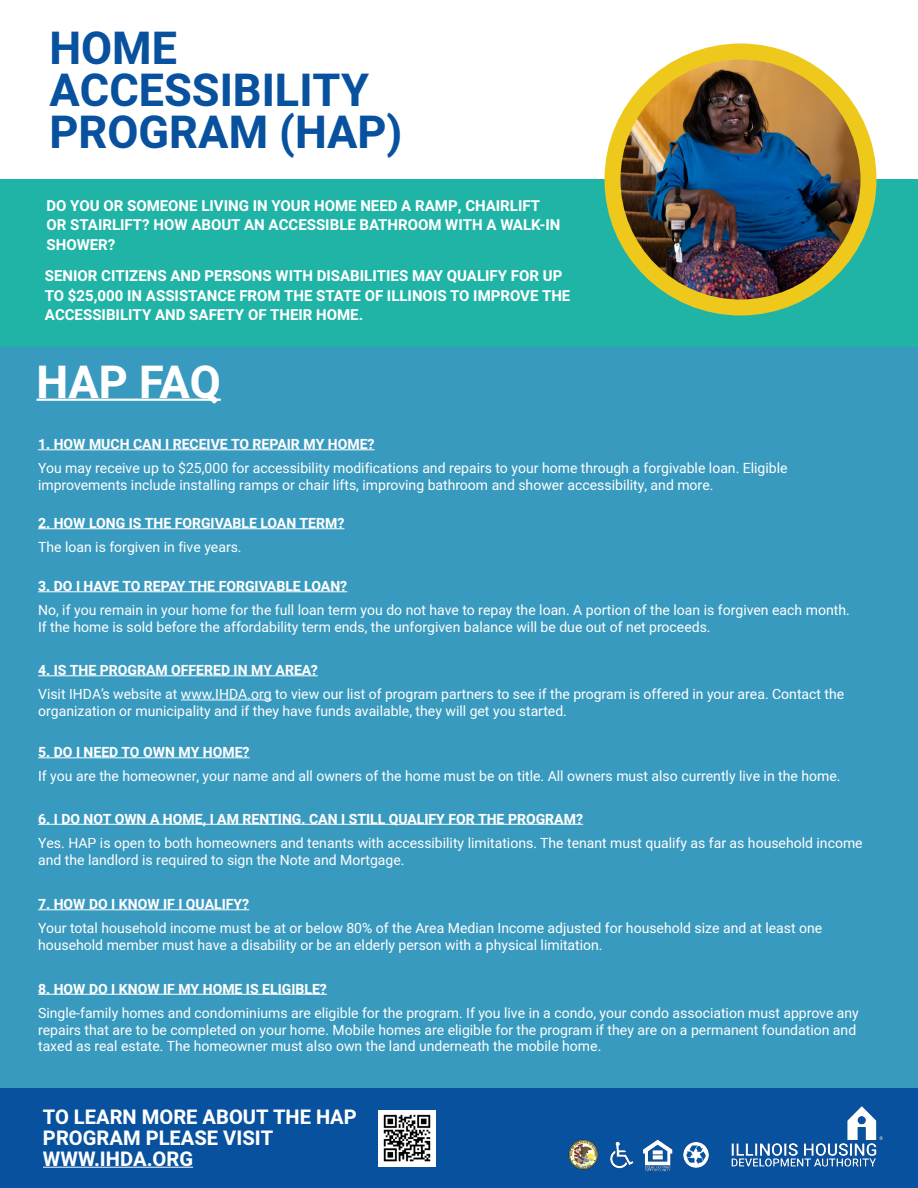
<style>
.page{position:relative;width:918px;height:1188px;background:#fff}
.page>*{position:absolute;margin:0;border:0;box-sizing:border-box;transform-origin:0 0}
.t1{font:700 45px/42px "Heebo";color:#08519e}
.t2{font:700 45px "Heebo";color:#fff}
.t3{font:700 20.1px/21px "Heebo";color:#fff}
.t4{font:700 15px/19.5px "Heebo";color:#fff}
.t5{font:13.95px/16.8px "Heebo";color:#fff}
.t6{font:700 13.95px "Heebo";color:#fff}
</style>
<div class="page">
<div style="left:0;top:333px;width:918px;height:755px;background:#399abf"></div>
<div style="left:0;top:179px;width:918px;height:167px;background:#20b4a6"></div>
<div style="left:0;top:1088px;width:918px;height:100px;background:#08519e"></div>
<hr style="left:43px;top:1167px;width:150px;height:1px;background:#fff">
<hr style="left:37px;top:399px;width:184px;height:2px;background:#fff">
<div style="left:605px;top:43px;width:271px;height:273px;background:#eec91b;border-radius:50%"></div>
<img style="left:621px;top:60px;width:239px;height:240px;border-radius:120px">
<hr style="left:38px;top:449px;width:337px;height:1px;background:#fff">
<hr style="left:38px;top:528px;width:306px;height:1px;background:#fff">
<hr style="left:38px;top:591px;width:309px;height:1px;background:#fff">
<hr style="left:38px;top:675px;width:280px;height:1px;background:#fff">
<hr style="left:181px;top:700px;width:91px;height:1px;background:#fff">
<hr style="left:38px;top:757px;width:212px;height:1px;background:#fff">
<hr style="left:38px;top:824px;width:545px;height:1px;background:#fff">
<hr style="left:38px;top:909px;width:211px;height:1px;background:#fff">
<hr style="left:38px;top:994px;width:289px;height:1px;background:#fff">
<img style="left:731px;top:1106px;width:152px;height:61px">
<img style="left:568px;top:1139px;width:141px;height:33px">
<img style="left:379px;top:1110px;width:56px;height:57px">
<h1 class="t1" style="left:50px;top:29px;width:354px">HOME<br>ACCESSIBILITY<br>PROGRAM (HAP)</h1>
<p class="t4" style="left:46px;top:196px;width:516px">DO YOU OR SOMEONE LIVING IN YOUR HOME NEED A RAMP, CHAIRLIFT<br>OR STAIRLIFT? HOW ABOUT AN ACCESSIBLE BATHROOM WITH A WALK-IN<br>SHOWER?</p>
<p class="t4" style="left:45px;top:267px;width:527px">SENIOR CITIZENS AND PERSONS WITH DISABILITIES MAY QUALIFY FOR UP<br>TO $25,000 IN ASSISTANCE FROM THE STATE OF ILLINOIS TO IMPROVE THE<br>ACCESSIBILITY AND SAFETY OF THEIR HOME.</p>
<h1 class="t2" style="left:37px;top:350px;width:186px">HAP FAQ</h1>
<p class="t6" style="left:38px;top:434px;width:338px">1. HOW MUCH CAN I RECEIVE TO REPAIR MY HOME?</p>
<p class="t5" style="left:38px;top:460px;width:751px">You may receive up to $25,000 for accessibility modifications and repairs to your home through a forgivable loan. Eligible improvements include installing ramps or chair lifts, improving bathroom and shower accessibility, and more.</p>
<p class="t6" style="left:38px;top:513px;width:308px">2. HOW LONG IS THE FORGIVABLE LOAN TERM?</p>
<p class="t5" style="left:38px;top:539px;width:205px">The loan is forgiven in five years.</p>
<p class="t6" style="left:38px;top:576px;width:311px">3. DO I HAVE TO REPAY THE FORGIVABLE LOAN?</p>
<p class="t5" style="left:38px;top:602px;width:813px">No, if you remain in your home for the full loan term you do not have to repay the loan. A portion of the loan is forgiven each month.<br>If the home is sold before the affordability term ends, the unforgiven balance will be due out of net proceeds.</p>
<p class="t6" style="left:38px;top:661px;width:281px">4. IS THE PROGRAM OFFERED IN MY AREA?</p>
<p class="t5" style="left:38px;top:686px;width:808px">Visit IHDA’s website at www.IHDA.org to view our list of program partners to see if the program is offered in your area. Contact the organization or municipality and if they have funds available, they will get you started.</p>
<p class="t6" style="left:38px;top:743px;width:213px">5. DO I NEED TO OWN MY HOME?</p>
<p class="t5" style="left:38px;top:768px;width:804px">If you are the homeowner, your name and all owners of the home must be on title. All owners must also currently live in the home.</p>
<p class="t6" style="left:38px;top:809px;width:546px">6. I DO NOT OWN A HOME, I AM RENTING. CAN I STILL QUALIFY FOR THE PROGRAM?</p>
<p class="t5" style="left:38px;top:834px;width:826px">Yes. HAP is open to both homeowners and tenants with accessibility limitations. The tenant must qualify as far as household income and the landlord is required to sign the Note and Mortgage.</p>
<p class="t6" style="left:38px;top:894px;width:213px">7. HOW DO I KNOW IF I QUALIFY?</p>
<p class="t5" style="left:38px;top:920px;width:786px">Your total household income must be at or below 80% of the Area Median Income adjusted for household size and at least one household member must have a disability or be an elderly person with a physical limitation.</p>
<p class="t6" style="left:38px;top:979px;width:290px">8. HOW DO I KNOW IF MY HOME IS ELIGIBLE?</p>
<p class="t5" style="left:38px;top:1004px;width:822px">Single-family homes and condominiums are eligible for the program. If you live in a condo, your condo association must approve any repairs that are to be completed on your home. Mobile homes are eligible for the program if they are on a permanent foundation and taxed as real estate. The homeowner must also own the land underneath the mobile home.</p>
<h2 class="t3" style="left:43px;top:1107px;width:315px">TO LEARN MORE ABOUT THE HAP<br>PROGRAM PLEASE VISIT<br>WWW.IHDA.ORG</h2>
</div>
